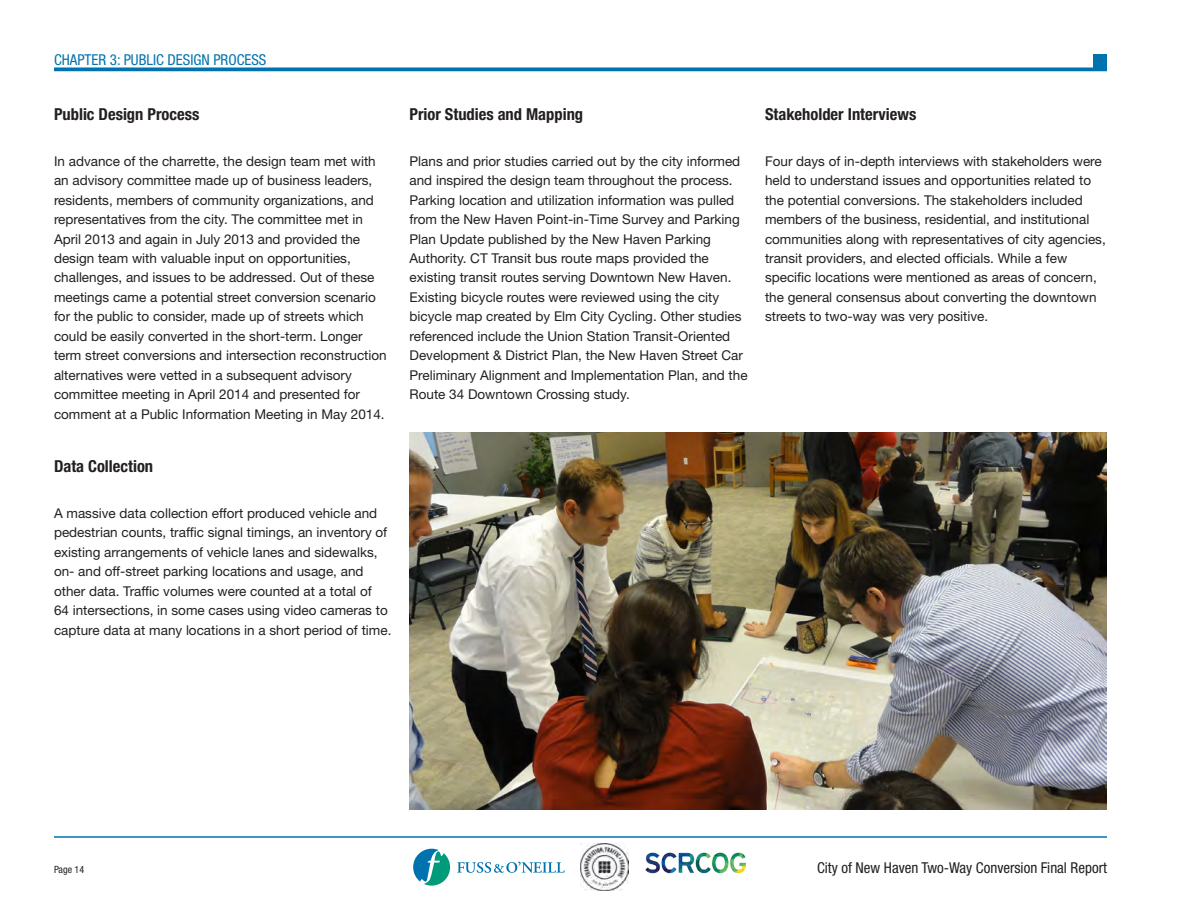
<style>
.page{position:relative;width:1188px;height:918px;background:#fff}
.page>*{position:absolute;margin:0;border:0;box-sizing:border-box;transform-origin:0 0}
.NH2way_Subhead{font:700 condensed 16.5px "Helvetica Neue LT Std";color:#231f20}
.t1{font:condensed 15px "Helvetica Neue LT Std";color:#231f20}
.t2{font:condensed 15px "Helvetica Neue LT Std";color:#0073ae}
.NH2way_Body{font:13.5px/19.5px "Helvetica Neue LT Std";color:#231f20}
.t3{font:condensed 10.05px "Helvetica Neue LT Std";color:#231f20}
</style>
<div class="page">
<img style="left:581px;top:843px;width:47px;height:48px">
<svg style="left:413px;top:849px;width:37px;height:37px"></svg>
<svg style="left:457px;top:862px;width:108px;height:11px"></svg>
<hr style="left:54px;top:68px;width:1053px;height:3px;background:#0073ae">
<img style="left:645px;top:852px;width:101px;height:22px">
<div style="left:1094px;top:54px;width:13px;height:14px;background:#0073ae"></div>
<hr style="left:54px;top:836px;width:1053px;height:2px;background:#0073ae">
<img style="left:410px;top:432px;width:697px;height:378px">
<p class="t2" style="left:54px;top:51px;width:214px">CHAPTER 3: PUBLIC DESIGN PROCESS</p>
<p class="NH2way_Subhead" style="left:54px;top:104px;width:147px">Public Design Process</p>
<p class="NH2way_Body" style="left:54px;top:151px;width:334px">In advance of the charrette, the design team met with an advisory committee made up of business leaders, residents, members of community organizations, and representatives from the city. The committee met in April 2013 and again in July 2013 and provided the design team with valuable input on opportunities, challenges, and issues to be addressed. Out of these meetings came a potential street conversion scenario for the public to consider, made up of streets which could be easily converted in the short-term. Longer term street conversions and intersection reconstruction alternatives were vetted in a subsequent advisory committee meeting in April 2014 and presented for comment at a Public Information Meeting in May 2014.</p>
<p class="NH2way_Subhead" style="left:54px;top:456px;width:101px">Data Collection</p>
<p class="NH2way_Body" style="left:54px;top:503px;width:339px">A massive data collection effort produced vehicle and pedestrian counts, traffic signal timings, an inventory of existing arrangements of vehicle lanes and sidewalks, on- and off-street parking locations and usage, and other data. Traffic volumes were counted at a total of<br>64 intersections, in some cases using video cameras to capture data at many locations in a short period of time.</p>
<p class="NH2way_Subhead" style="left:410px;top:104px;width:175px">Prior Studies and Mapping</p>
<p class="NH2way_Body" style="left:410px;top:151px;width:340px">Plans and prior studies carried out by the city informed and inspired the design team throughout the process.<br>Parking location and utilization information was pulled from the New Haven Point-in-Time Survey and Parking Plan Update published by the New Haven Parking Authority. CT Transit bus route maps provided the existing transit routes serving Downtown New Haven.<br>Existing bicycle routes were reviewed using the city bicycle map created by Elm City Cycling. Other studies referenced include the Union Station Transit-Oriented Development &amp; District Plan, the New Haven Street Car Preliminary Alignment and Implementation Plan, and the Route 34 Downtown Crossing study.</p>
<p class="NH2way_Subhead" style="left:765px;top:104px;width:153px">Stakeholder Interviews</p>
<p class="NH2way_Body" style="left:765px;top:151px;width:342px">Four days of in-depth interviews with stakeholders were held to understand issues and opportunities related to the potential conversions. The stakeholders included members of the business, residential, and institutional communities along with representatives of city agencies, transit providers, and elected officials. While a few specific locations were mentioned as areas of concern, the general consensus about converting the downtown streets to two-way was very positive.</p>
<p class="t3" style="left:54px;top:863px;width:32px">Page 14</p>
<p class="t1" style="left:817px;top:859px;width:291px">City of New Haven Two-Way Conversion Final Report</p>
</div>
